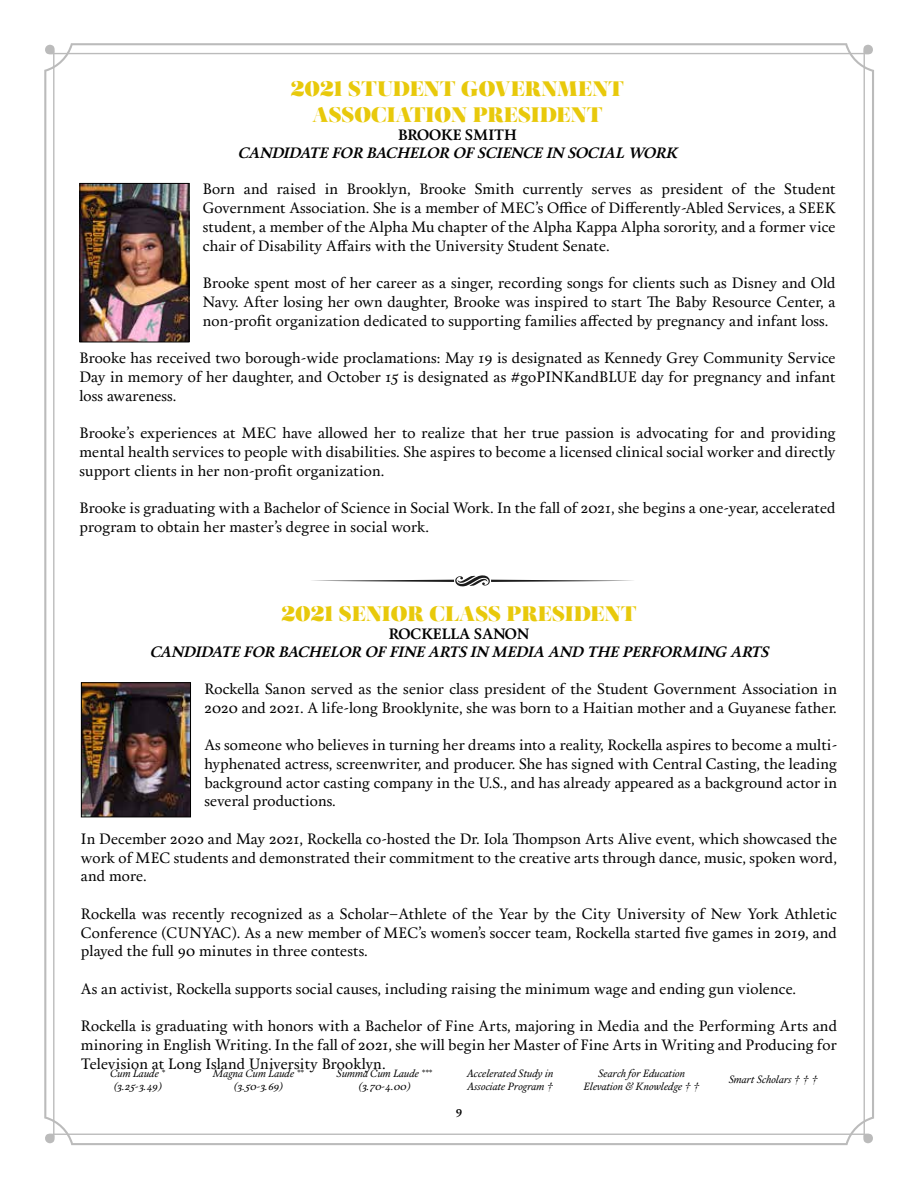
<style>
.page{position:relative;width:918px;height:1188px;background:#fff}
.page>*{position:absolute;margin:0;border:0;box-sizing:border-box;transform-origin:0 0}
.t1{font:21px/25.2px "Salome";color:#e8c90b;text-align:center}
.t2{font:15px/18.8px "Calendas Plus";letter-spacing:.01em;color:#000;text-align:justify}
.t3{font:italic 700 15px "Calendas Plus";color:#000}
.t4{font:700 15px "Calendas Plus";color:#000}
.t5{font:700 12px "Calendas Plus";color:#000}
.t6{font:italic 10.5px/12.6px "Calendas Plus";color:#000;text-align:center}
</style>
<div class="page">
<img style="left:44px;top:43px;width:830px;height:1102px">
<img style="left:82px;top:185px;width:105px;height:155px">
<div style="left:80px;top:183px;width:109px;height:159px;border:1px solid #000"></div>
<img style="left:83px;top:684px;width:106px;height:131px">
<div style="left:81px;top:682px;width:110px;height:135px;border:1px solid #000"></div>
<svg style="left:311px;top:575px;width:323px;height:11px"></svg>
<h1 class="t1" style="left:291px;top:76px;width:335px">2021 STUDENT GOVERNMENT<br>ASSOCIATION PRESIDENT</h1>
<p class="t4" style="left:398px;top:124px;width:120px">BROOKE SMITH</p>
<p class="t3" style="left:238px;top:142px;width:446px">CANDIDATEFOR BACHELOR OFSCIENCEIN SOCIALWORK</p>
<p class="t2" style="left:203px;top:179px;width:634px">Born and raised in Brooklyn, Brooke Smith currently serves as president of the Student Government Association. She is a member of MEC’s Office of Differently-Abled Services, a SEEK student, a member of the Alpha Mu chapter of the Alpha Kappa Alpha sorority, and a former vice chair of Disability Affairs with the University Student Senate.</p>
<p class="t2" style="left:203px;top:273px;width:634px">Brooke spent most of her career as a singer, recording songs for clients such as Disney and Old Navy. After losing her own daughter, Brooke was inspired to start The Baby Resource Center, a non-profit organization dedicated to supporting families affected by pregnancy and infant loss.</p>
<p class="t2" style="left:79px;top:348px;width:758px">Brooke has received two borough-wide proclamations: May 19 is designated as Kennedy Grey Community Service Day in memory of her daughter, and October 15 is designated as #goPINKandBLUE day for pregnancy and infant loss awareness.</p>
<p class="t2" style="left:79px;top:423px;width:758px">Brooke’s experiences at MEC have allowed her to realize that her true passion is advocating for and providing mental health services to people with disabilities. She aspires to become a licensed clinical social worker and directly support clients in her non-profit organization.</p>
<p class="t2" style="left:79px;top:498px;width:757px">Brooke is graduating with a Bachelor of Science in Social Work. In the fall of 2021, she begins a one-year, accelerated program to obtain her master’s degree in social work.</p>
<h1 class="t1" style="left:281px;top:601px;width:357px">2021 SENIOR CLASS PRESIDENT</h1>
<p class="t4" style="left:389px;top:623px;width:142px">ROCKELLA SANON</p>
<p class="t3" style="left:150px;top:641px;width:625px">CANDIDATEFOR BACHELOR OFFINEARTSIN MEDIA AND THEPERFORMING ARTS</p>
<p class="t2" style="left:204px;top:679px;width:634px">Rockella Sanon served as the senior class president of the Student Government Association in<br>2020 and 2021. A life-long Brooklynite, she was born to a Haitian mother and a Guyanese father.</p>
<p class="t2" style="left:204px;top:735px;width:634px">As someone who believes in turning her dreams into a reality, Rockella aspires to become a multi&shy;hyphenated actress, screenwriter, and producer. She has signed with Central Casting, the leading background actor casting company in the U.S., and has already appeared as a background actor in several productions.</p>
<p class="t2" style="left:81px;top:829px;width:758px">In December 2020 and May 2021, Rockella co-hosted the Dr. Iola Thompson Arts Alive event, which showcased the work of MEC students and demonstrated their commitment to the creative arts through dance, music, spoken word, and more.</p>
<p class="t2" style="left:81px;top:904px;width:758px">Rockella was recently recognized as a Scholar–Athlete of the Year by the City University of New York Athletic Conference (CUNYAC). As a new member of MEC’s women’s soccer team, Rockella started five games in 2019, and played the full 90 minutes in three contests.</p>
<p class="t2" style="left:81px;top:979px;width:717px">As an activist, Rockella supports social causes, including raising the minimum wage and ending gun violence.</p>
<p class="t2" style="left:81px;top:1016px;width:757px">Rockella is graduating with honors with a Bachelor of Fine Arts, majoring in Media and the Performing Arts and minoring in English Writing. In the fall of 2021, she will begin her Master of Fine Arts in Writing and Producing for Television at Long Island University Brooklyn.</p>
<p class="t6" style="left:110px;top:1067px;width:56px">Cum Laude * (3.25-3.49)</p>
<p class="t6" style="left:213px;top:1067px;width:92px">Magna Cum Laude ** (3.50-3.69)</p>
<p class="t6" style="left:337px;top:1067px;width:96px">Summa Cum Laude *** (3.70-4.00)</p>
<p class="t6" style="left:467px;top:1067px;width:88px;text-align:left">Accelerated Study in<br>Associate Program †</p>
<p class="t6" style="left:584px;top:1067px;width:118px">Search for Education<br>Elevation &amp; Knowledge † †</p>
<p class="t6" style="left:729px;top:1073px;width:91px">Smart Scholars † † †</p>
<p class="t5" style="left:456px;top:1102px;width:8px">9</p>
</div>
